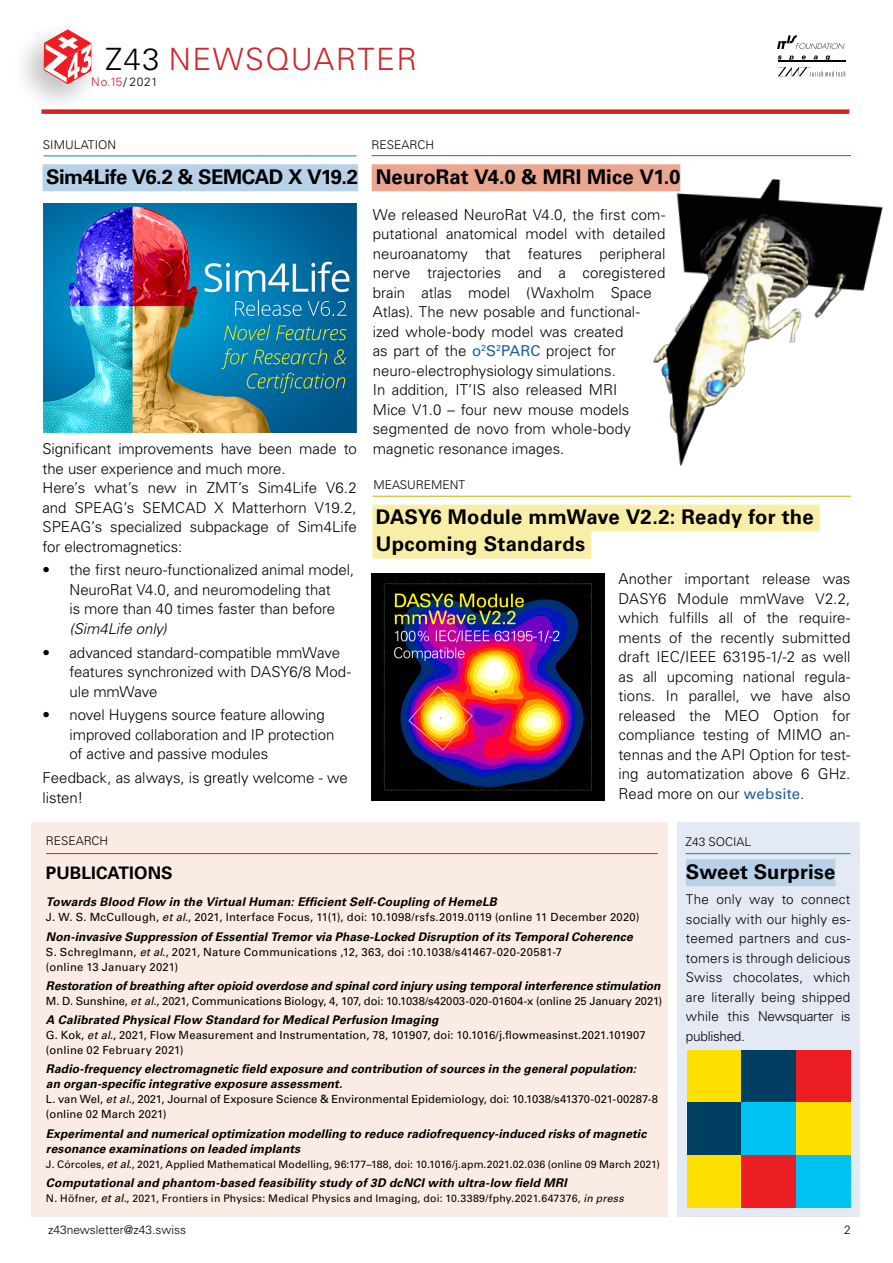
<style>
.page{position:relative;width:893px;height:1263px;background:#fff}
.page>*{position:absolute;margin:0;border:0;box-sizing:border-box;transform-origin:0 0}
.t1{font:300 30.75px "Univers LT Pro 45";letter-spacing:.05em;color:#d2232a}
.t2{font:700 20.25px/27px "Univers LT Pro 65";letter-spacing:.005em;color:#000}
.t3{font:700 20.25px "Univers LT Pro 65";letter-spacing:-.025em;color:#000}
.t4{font:700 17.25px "Univers LT Pro 65";color:#000}
.t5{font:300 15px/19.5px "Univers LT Pro 45";color:#000}
.t6{font:italic 300 15px "Univers LT Pro 45";letter-spacing:-.005em;color:#000}
.t7{font:300 13.5px/19.5px "Univers LT Pro 45";letter-spacing:.01em;color:#000;text-align:justify}
.t8{font:italic 700 12px/15px "Univers LT Pro 65";letter-spacing:.01em;color:#000}
.t9{font:300 12px "Univers LT Pro 45";color:#000}
.t10{font:300 12px "Univers LT Pro 45";letter-spacing:.05em;color:#d2232a}
.t11{font:11.25px/15px "Univers LT Pro 55 Roman";letter-spacing:.005em;color:#000}
.t12{font:10.5px "Univers LT Pro 55 Roman";letter-spacing:.015em;color:#000}
.s1{color:#000}
.s2{font-family:"Univers LT Pro 55 Roman";font-weight:400;color:#215e9e}
.s3{font-family:"Univers LT Pro 55";font-style:italic}
.s4{font-family:"Univers LT Pro 55";font-style:italic;font-size:11.25px}
</style>
<div class="page">
<div style="left:31px;top:822px;width:636px;height:394px;background:#faece5"></div>
<div style="left:677px;top:822px;width:183px;height:394px;background:#e4eaf4"></div>
<div style="left:686px;top:859px;width:149px;height:27px;background:#b6d1e8"></div>
<hr style="left:685px;top:853px;width:165px;height:1px;background:#008cc3">
<hr style="left:46px;top:853px;width:612px;height:1px;background:#d2232a">
<div style="left:43px;top:164px;width:315px;height:27px;background:#b6d1e8"></div>
<hr style="left:44px;top:155px;width:313px;height:1px;background:#008cc3">
<div style="left:372px;top:164px;width:308px;height:27px;background:#eaa68f"></div>
<hr style="left:372px;top:155px;width:479px;height:1px;background:#d2232a">
<div style="left:372px;top:505px;width:448px;height:27px;background:#f8eea7"></div>
<div style="left:372px;top:532px;width:219px;height:27px;background:#f8eea7"></div>
<hr style="left:372px;top:496px;width:479px;height:1px;background:#c6b800">
<img style="left:372px;top:573px;width:232px;height:227px">
<img style="left:44px;top:203px;width:313px;height:230px">
<img style="left:642px;top:175px;width:241px;height:291px">
<div style="left:687px;top:1050px;width:55px;height:52px;background:#fee000"></div>
<div style="left:742px;top:1050px;width:54px;height:52px;background:#003f61"></div>
<div style="left:796px;top:1050px;width:54px;height:52px;background:#ed1d24"></div>
<div style="left:687px;top:1102px;width:55px;height:53px;background:#003f61"></div>
<div style="left:742px;top:1102px;width:54px;height:53px;background:#00c2f3"></div>
<div style="left:796px;top:1102px;width:54px;height:53px;background:#fee000"></div>
<div style="left:687px;top:1155px;width:55px;height:52px;background:#fee000"></div>
<div style="left:742px;top:1155px;width:54px;height:52px;background:#ed1d24"></div>
<div style="left:796px;top:1155px;width:54px;height:52px;background:#00c2f3"></div>
<div style="left:41px;top:109px;width:808px;height:5px;background:#d2232a"></div>
<div style="left:10px;top:18px;width:94px;height:99px;background:#000;opacity:.24"></div>
<svg style="left:44px;top:29px;width:47px;height:55px"></svg>
<svg style="left:778px;top:67px;width:67px;height:9px"></svg>
<hr style="left:778px;top:60px;width:67px;height:1px;background:#000">
<svg style="left:778px;top:56px;width:4px;height:4px"></svg>
<svg style="left:789px;top:56px;width:5px;height:4px"></svg>
<svg style="left:802px;top:56px;width:4px;height:4px"></svg>
<svg style="left:814px;top:55px;width:4px;height:5px"></svg>
<svg style="left:826px;top:55px;width:4px;height:5px"></svg>
<svg style="left:777px;top:35px;width:67px;height:14px"></svg>
<h1 class="t1" style="left:105px;top:41px;width:313px"><span class="s1">Z43</span> NEWSQUARTER</h1>
<p class="t10" style="left:91px;top:75px;width:68px">No.15<span class="s1">/ 2021</span></p>
<p class="t9" style="left:43px;top:137px;width:75px">SIMULATION</p>
<h2 class="t3" style="left:46px;top:165px;width:314px">Sim4Life V6.2 &amp; SEMCAD X V19.2</h2>
<p class="t5" style="left:43px;top:439px;width:316px">Significant improvements have been made to the user experience and much more.<br>Here’s what’s new in ZMT’s Sim4Life V6.2 and SPEAG’s SEMCAD X Matterhorn V19.2, SPEAG’s specialized subpackage of Sim4Life for electromagnetics:</p>
<p class="t5" style="left:43px;top:560px;width:313px;text-align:center">• the first neuro-functionalized animal model,<br>NeuroRat V4.0, and neuromodeling that<br>is more than 40 times faster than before</p>
<p class="t6" style="left:70px;top:619px;width:99px">(Sim4Life only)</p>
<p class="t5" style="left:70px;top:643px;width:283px;text-indent:-27px">• advanced standard-compatible mmWave features synchronized with DASY6/8 Mod&shy;ule mmWave</p>
<p class="t5" style="left:70px;top:705px;width:266px;text-indent:-27px">• novel Huygens source feature allowing improved collaboration and IP protection of active and passive modules</p>
<p class="t5" style="left:43px;top:768px;width:307px">Feedback, as always, is greatly welcome - we listen!</p>
<p class="t9" style="left:372px;top:137px;width:64px">RESEARCH</p>
<h2 class="t2" style="left:376px;top:163px;width:306px">NeuroRat V4.0 &amp; MRI Mice V1.0</h2>
<p class="t5" style="left:373px;top:204px;width:294px">We released NeuroRat V4.0, the first com&shy;putational anatomical model with detailed neuroanatomy that features peripheral nerve trajectories and a coregistered brain atlas model (Waxholm Space Atlas). The new posable and functional&shy;ized whole-body model was created<br>as part of the <span class="s2">o</span><sup>2</sup><span class="s2">S</span><sup>2</sup><span class="s2">PARC</span> project for neuro-electrophysiology simulations.<br>In addition, IT’IS also released MRI<br>Mice V1.0 – four new mouse models segmented de novo from whole-body magnetic resonance images.</p>
<p class="t9" style="left:373px;top:478px;width:93px">MEASUREMENT</p>
<h2 class="t2" style="left:376px;top:503px;width:439px">DASY6 Module mmWave V2.2: Ready for the<br>Upcoming Standards</h2>
<p class="t5" style="left:618px;top:569px;width:233px;text-align:justify">Another important release was DASY6 Module mmWave V2.2, which fulfills all of the require&shy;ments of the recently submitted draft IEC/IEEE 63195-1/-2 as well as all upcoming national regula&shy;tions. In parallel, we have also released the MEO Option for compliance testing of MIMO an&shy;tennas and the API Option for test&shy;ing automatization above 6 GHz.<br>Read more on our <span class="s2">website</span>.</p>
<p class="t9" style="left:46px;top:834px;width:64px">RESEARCH</p>
<p class="t9" style="left:685px;top:834px;width:67px">Z43 SOCIAL</p>
<p class="t4" style="left:46px;top:862px;width:128px">PUBLICATIONS</p>
<p class="t8" style="left:46px;top:895px;width:452px">Towards Blood Flow in the Virtual Human: Efficient Self-Coupling of HemeLB</p>
<p class="t11" style="left:46px;top:910px;width:595px">J. W. S. McCullough, <span class="s3">et al.</span>, 2021, Interface Focus, 11(1), doi: 10.1098/rsfs.2019.0119 (online 11 December 2020)</p>
<p class="t8" style="left:46px;top:929px;width:588px">Non-invasive Suppression of Essential Tremor via Phase-Locked Disruption of its Temporal Coherence</p>
<p class="t11" style="left:46px;top:944px;width:518px">S. Schreglmann, <span class="s3">et al</span>., 2021, Nature Communications ,12, 363, doi :10.1038/s41467-020-20581-7 (online 13 January 2021)</p>
<p class="t8" style="left:46px;top:978px;width:616px">Restoration of breathing after opioid overdose and spinal cord injury using temporal interference stimulation</p>
<p class="t11" style="left:46px;top:993px;width:618px">M. D. Sunshine, <span class="s3">et al.</span>, 2021, Communications Biology, 4, 107, doi: 10.1038/s42003-020-01604-x (online 25 January 2021)</p>
<p class="t8" style="left:46px;top:1012px;width:394px">A Calibrated Physical Flow Standard for Medical Perfusion Imaging</p>
<p class="t11" style="left:46px;top:1027px;width:601px">G. Kok, <span class="s3">et al</span>., 2021, Flow Measurement and Instrumentation, 78, 101907, doi: 10.1016/j.flowmeasinst.2021.101907 (online 02 February 2021)</p>
<p class="t8" style="left:46px;top:1062px;width:592px">Radio-frequency electromagnetic field exposure and contribution of sources in the general population: an organ-specific integrative exposure assessment.</p>
<p class="t11" style="left:46px;top:1092px;width:614px">L. van Wel, <span class="s3">et al.</span>, 2021, Journal of Exposure Science &amp; Environmental Epidemiology, doi: 10.1038/s41370-021-00287-8 (online 02 March 2021)</p>
<p class="t8" style="left:46px;top:1126px;width:602px">Experimental and numerical optimization modelling to reduce radiofrequency-induced risks of magnetic resonance examinations on leaded implants</p>
<p class="t12" style="left:46px;top:1157px;width:615px">J. Córcoles, <span class="s4">et al</span>., 2021, Applied Mathematical Modelling, 96:177–188, doi: 10.1016/j.apm.2021.02.036 (online 09 March 2021)</p>
<p class="t8" style="left:46px;top:1175px;width:522px">Computational and phantom-based feasibility study of 3D dcNCI with ultra-low field MRI</p>
<p class="t12" style="left:46px;top:1192px;width:579px">N. Höfner, <span class="s4">et al.</span>, 2021, Frontiers in Physics: Medical Physics and Imaging, doi: 10.3389/fphy.2021.647376, <span class="s3">in press</span></p>
<h2 class="t2" style="left:686px;top:858px;width:151px">Sweet Surprise</h2>
<p class="t7" style="left:686px;top:890px;width:166px">The only way to connect socially with our highly es&shy;teemed partners and cus&shy;tomers is through delicious Swiss chocolates, which are literally being shipped while this Newsquarter is published.</p>
<p class="t9" style="left:48px;top:1223px;width:140px">z43newsletter@z43.swiss</p>
<p class="t9" style="left:844px;top:1223px;width:8px">2</p>
</div>
